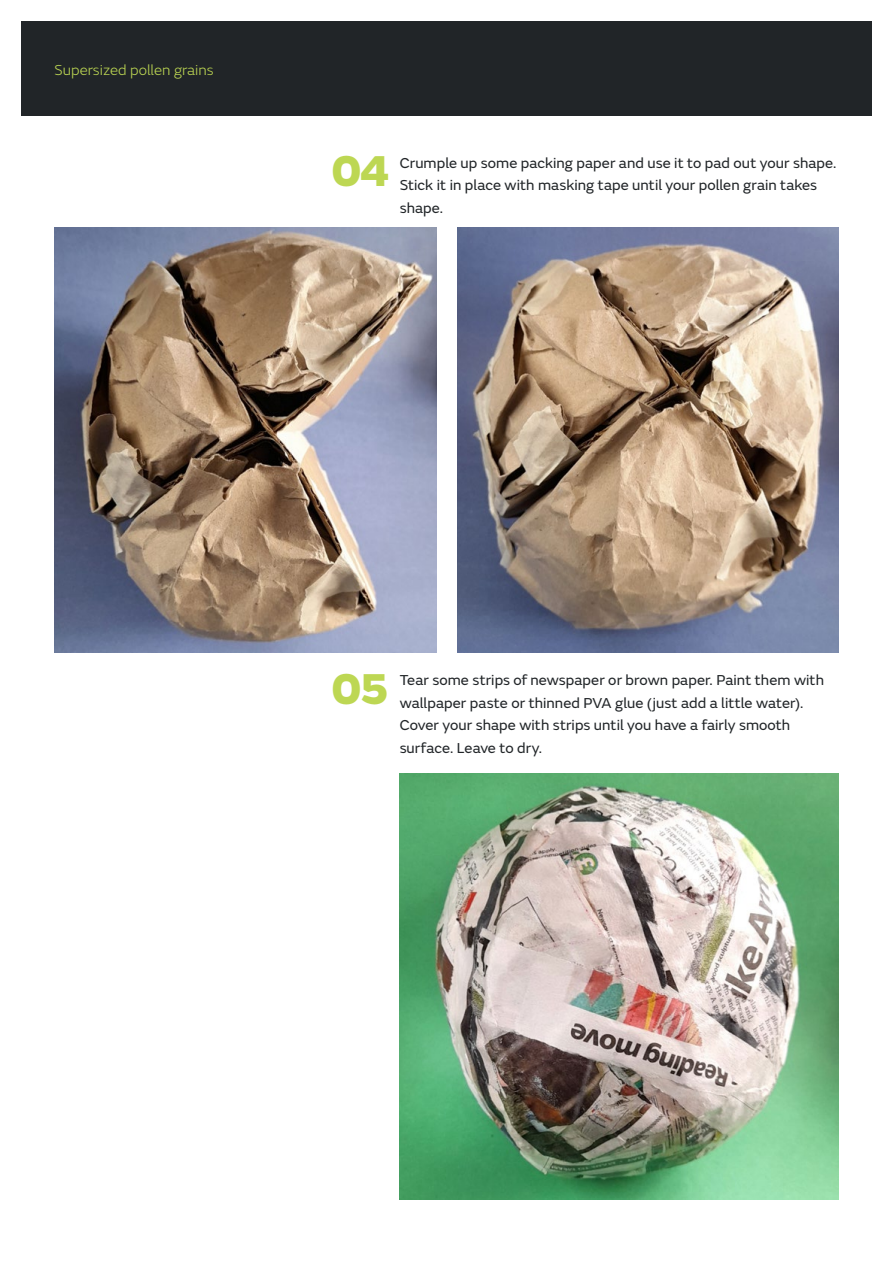
<style>
.page{position:relative;width:893px;height:1263px;background:#fff}
.page>*{position:absolute;margin:0;border:0;box-sizing:border-box;transform-origin:0 0}
.MO_DIY_Activity_numb{font:800 45px "FS Emeric";color:#bdd753}
.MO_Lesson_plan_body{font:15px/22.5px "FS Emeric";letter-spacing:.005em;color:#212528}
.MO_DIY_Activity_page{font:300 15px "FS Emeric";color:#bdd753}
</style>
<div class="page">
<div style="left:21px;top:21px;width:851px;height:95px;background:#212528"></div>
<img style="left:55px;top:228px;width:381px;height:425px">
<img style="left:457px;top:228px;width:382px;height:425px">
<img style="left:400px;top:773px;width:439px;height:426px">
<p class="MO_DIY_Activity_page" style="left:55px;top:60px;width:161px">Supersized pollen grains</p>
<p class="MO_DIY_Activity_numb" style="left:331px;top:135px;width:61px">04</p>
<p class="MO_Lesson_plan_body" style="left:400px;top:151px;width:438px">Crumple up some packing paper and use it to pad out your shape.<br>Stick it in place with masking tape until your pollen grain takes shape.</p>
<p class="MO_DIY_Activity_numb" style="left:331px;top:653px;width:61px">05</p>
<p class="MO_Lesson_plan_body" style="left:400px;top:668px;width:426px">Tear some strips of newspaper or brown paper. Paint them with wallpaper paste or thinned PVA glue (just add a little water).<br>Cover your shape with strips until you have a fairly smooth surface. Leave to dry.</p>
</div>
